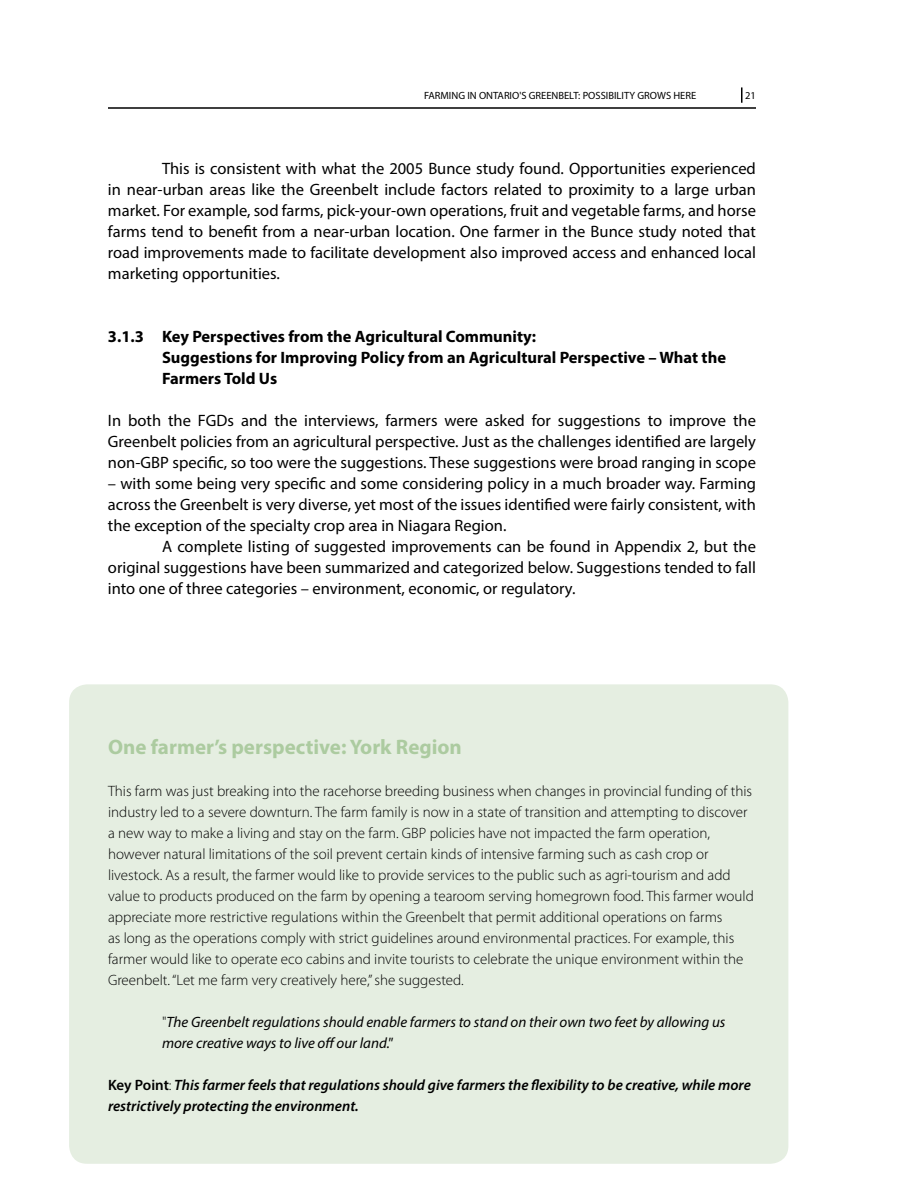
<style>
.page{position:relative;width:918px;height:1188px;background:#fff}
.page>*{position:absolute;margin:0;border:0;box-sizing:border-box;transform-origin:0 0}
.t1{font:700 21px "Myriad Pro";color:#accba0}
.t2{font:16.5px/21px "Myriad Pro";color:#000;text-align:justify}
.t3{font:700 16.5px/21px "Myriad Pro";color:#000}
.t4{font:300 15px/21px "Myriad Pro";color:#000}
.t5{font:italic 600 15px/21px "Myriad Pro";color:#000}
.t6{font:italic 15px/21px "Myriad Pro";color:#000}
.t7{font:10.5px "Myriad Pro";color:#000}
.s1{font-weight:300;font-style:normal}
.s2{font-style:normal}
</style>
<div class="page">
<hr style="left:108px;top:107px;width:648px;height:2px;background:#000">
<svg style="left:741px;top:87px;width:1px;height:16px"></svg>
<div style="left:69px;top:684px;width:719px;height:480px;background:#e5eee1;border-radius:18px"></div>
<p class="t7" style="left:424px;top:89px;width:274px">FARMING IN ONTARIO'S GREENBELT: POSSIBILITY GROWS HERE</p>
<p class="t7" style="left:745px;top:89px;width:12px">21</p>
<p class="t2" style="left:108px;top:158px;width:650px;text-indent:54px">This is consistent with what the 2005 Bunce study found. Opportunities experienced in near-urban areas like the Greenbelt include factors related to proximity to a large urban market. For example, sod farms, pick-your-own operations, fruit and vegetable farms, and horse farms tend to benefit from a near-urban location. One farmer in the Bunce study noted that road improvements made to facilitate development also improved access and enhanced local marketing opportunities.</p>
<p class="t3" style="left:162px;top:326px;width:566px;text-indent:-54px">3.1.3 Key Perspectives from the Agricultural Community:<br>Suggestions for Improving Policy from an Agricultural Perspective – What the<br>Farmers Told Us</p>
<p class="t2" style="left:108px;top:410px;width:650px">In both the FGDs and the interviews, farmers were asked for suggestions to improve the Greenbelt policies from an agricultural perspective. Just as the challenges identified are largely non-GBP specific, so too were the suggestions. These suggestions were broad ranging in scope</p>
<p class="t2" style="left:108px;top:473px;width:650px">– with some being very specific and some considering policy in a much broader way. Farming across the Greenbelt is very diverse, yet most of the issues identified were fairly consistent, with the exception of the specialty crop area in Niagara Region.</p>
<p class="t2" style="left:108px;top:536px;width:649px;text-indent:54px">A complete listing of suggested improvements can be found in Appendix 2, but the original suggestions have been summarized and categorized below. Suggestions tended to fall into one of three categories – environment, economic, or regulatory.</p>
<p class="t1" style="left:108px;top:734px;width:355px">One farmer’s perspective: York Region</p>
<p class="t4" style="left:108px;top:781px;width:647px">This farm was just breaking into the racehorse breeding business when changes in provincial funding of this industry led to a severe downturn. The farm family is now in a state of transition and attempting to discover a new way to make a living and stay on the farm. GBP policies have not impacted the farm operation, however natural limitations of the soil prevent certain kinds of intensive farming such as cash crop or livestock. As a result, the farmer would like to provide services to the public such as agri-tourism and add value to products produced on the farm by opening a tearoom serving homegrown food. This farmer would appreciate more restrictive regulations within the Greenbelt that permit additional operations on farms<br>as long as the operations comply with strict guidelines around environmental practices. For example, this farmer would like to operate eco cabins and invite tourists to celebrate the unique environment within the Greenbelt. “Let me farm very creatively here,” she suggested.</p>
<p class="t6" style="left:162px;top:1012px;width:565px"><span class="s1">"</span>The Greenbelt regulations should enable farmers to stand on their own two feet by allowing us more creative ways to live off our land."</p>
<p class="t5" style="left:108px;top:1075px;width:644px"><span class="s2">Key Point</span><span class="s1">:</span> This farmer feels that regulations should give farmers the flexibility to be creative, while more restrictively protecting the environment.</p>
</div>
